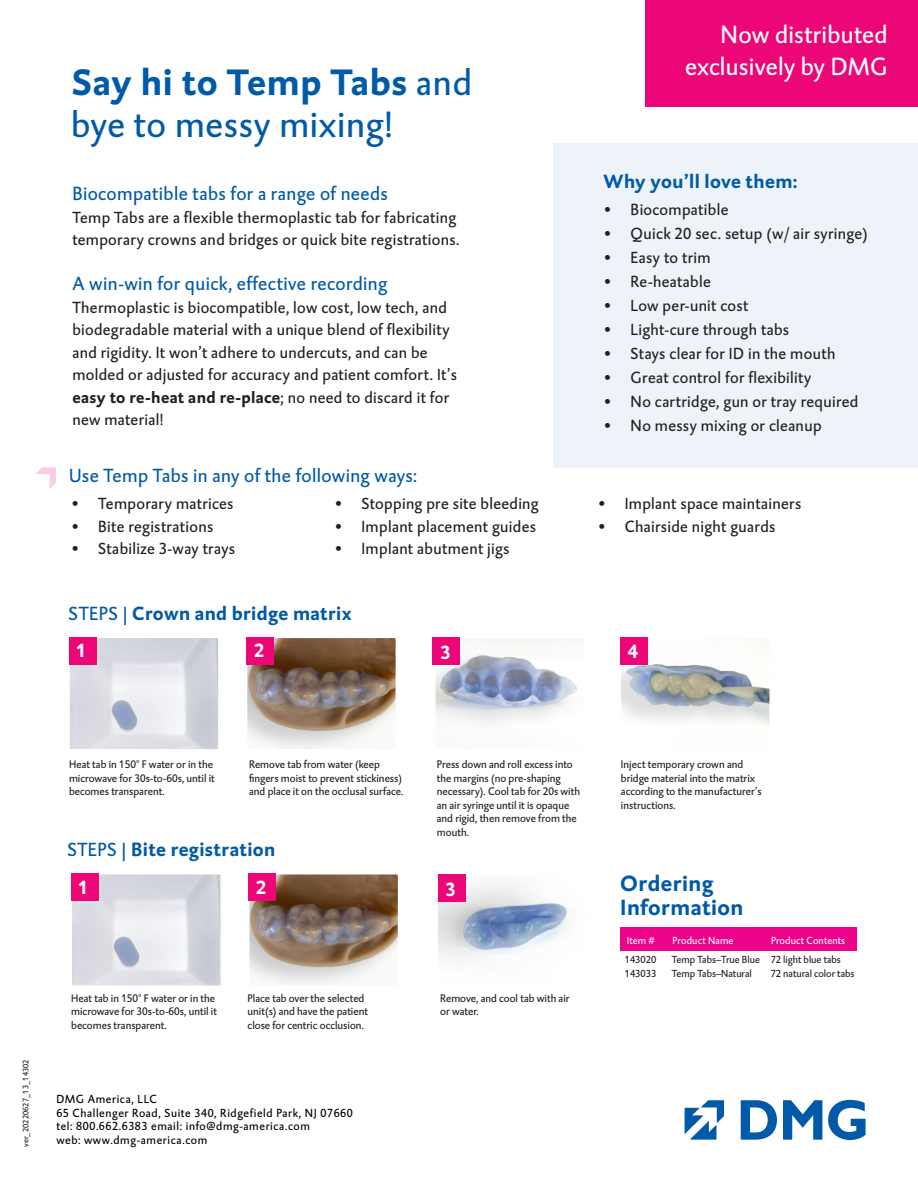
<style>
.page{position:relative;width:918px;height:1188px;background:#fff}
.page>*{position:absolute;margin:0;border:0;box-sizing:border-box;transform-origin:0 0}
.t1{font:37.5px/42px "DTL Caspari";letter-spacing:.02em;color:#015aa8}
.t2{font:25.5px "DTL Caspari";letter-spacing:.01em;color:#fff}
.t3{font:700 22.5px "DTL Caspari T";letter-spacing:.02em;color:#015aa8}
.t4{font:19.5px "DTL Caspari";letter-spacing:.02em;color:#015aa8}
.t5{font:700 19.5px "DTL Caspari";letter-spacing:.02em;color:#015aa8}
.t6{font:700 19.5px "DTL Caspari";color:#fff}
.t7{font:16.5px/22.5px "DTL Caspari";letter-spacing:.02em;color:#231f20}
.t8{font:12px "DTL Caspari";letter-spacing:.05em;color:#000}
.t9{font:11.25px/13.5px "DTL Caspari";color:#231f20}
.t10{font:10.5px "DTL Caspari";color:#231f20}
.t11{font:10.5px "DTL Caspari";letter-spacing:.01em;color:#fff}
.t12{font:8.25px "DTL Caspari";letter-spacing:.02em;color:#231f20}
.s1{font-weight:700}
.s2{font-weight:400}
</style>
<div class="page">
<svg style="left:828px;top:1100px;width:38px;height:40px"></svg>
<svg style="left:741px;top:1100px;width:36px;height:40px"></svg>
<svg style="left:783px;top:1100px;width:39px;height:40px"></svg>
<svg style="left:685px;top:1100px;width:39px;height:40px"></svg>
<div style="left:554px;top:144px;width:364px;height:324px;background:#edf3f9"></div>
<div style="left:646px;top:0;width:272px;height:106px;background:#ed0677"></div>
<div style="left:620px;top:928px;width:237px;height:23px;background:#ed028c"></div>
<svg style="left:36px;top:467px;width:20px;height:22px"></svg>
<img style="left:71px;top:640px;width:146px;height:108px">
<div style="left:68px;top:637px;width:152px;height:114px;border:2px solid #fff"></div>
<img style="left:249px;top:640px;width:145px;height:108px">
<div style="left:246px;top:637px;width:151px;height:114px;border:2px solid #fff"></div>
<img style="left:437px;top:640px;width:140px;height:83px">
<div style="left:434px;top:637px;width:152px;height:114px;border:2px solid #fff"></div>
<img style="left:623px;top:640px;width:145px;height:85px">
<div style="left:620px;top:637px;width:151px;height:114px;border:2px solid #fff"></div>
<div style="left:69px;top:637px;width:28px;height:28px;background:#ed0677"></div>
<div style="left:246px;top:637px;width:28px;height:28px;background:#ed0677"></div>
<div style="left:433px;top:637px;width:27px;height:28px;background:#ed0677"></div>
<div style="left:620px;top:637px;width:28px;height:28px;background:#ed0677"></div>
<img style="left:74px;top:876px;width:145px;height:108px">
<div style="left:71px;top:873px;width:151px;height:114px;border:2px solid #fff"></div>
<img style="left:251px;top:876px;width:145px;height:108px">
<div style="left:248px;top:873px;width:151px;height:114px;border:2px solid #fff"></div>
<img style="left:439px;top:883px;width:129px;height:76px">
<div style="left:71px;top:874px;width:28px;height:27px;background:#ed0677"></div>
<div style="left:248px;top:874px;width:28px;height:27px;background:#ed0677"></div>
<div style="left:438px;top:874px;width:28px;height:27px;background:#ed0677"></div>
<p class="t1" style="left:71px;top:61px;width:402px"><span class="s1">Say hi to Temp Tabs</span> and bye to messy mixing!</p>
<p class="t4" style="left:72px;top:181px;width:317px">Biocompatible tabs for a range of needs</p>
<p class="t7" style="left:72px;top:206px;width:389px">Temp Tabs are a flexible thermoplastic tab for fabricating temporary crowns and bridges or quick bite registrations.</p>
<p class="t4" style="left:72px;top:271px;width:316px">A win-win for quick, effective recording</p>
<p class="t7" style="left:72px;top:296px;width:386px">Thermoplastic is biocompatible, low cost, low tech, and biodegradable material with a unique blend of flexibility and rigidity. It won’t adhere to undercuts, and can be molded or adjusted for accuracy and patient comfort. It’s <span class="s1">easy to re-heat and re-place</span>; no need to discard it for new material!</p>
<p class="t4" style="left:69px;top:463px;width:350px">Use Temp Tabs in any of the following ways:</p>
<p class="t7" style="left:71px;top:492px;width:164px">• Temporary matrices</p>
<p class="t7" style="left:71px;top:515px;width:144px">• Bite registrations</p>
<p class="t7" style="left:71px;top:537px;width:165px">• Stabilize 3-way trays</p>
<p class="t7" style="left:334px;top:492px;width:206px">• Stopping pre site bleeding</p>
<p class="t7" style="left:334px;top:515px;width:203px">• Implant placement guides</p>
<p class="t7" style="left:334px;top:537px;width:177px">• Implant abutment jigs</p>
<p class="t5" style="left:69px;top:600px;width:285px"><span class="s2">STEPS |</span> Crown and bridge matrix</p>
<p class="t2" style="left:721px;top:18px;width:169px">Now distributed</p>
<p class="t2" style="left:685px;top:50px;width:204px">exclusively by DMG</p>
<p class="t5" style="left:604px;top:168px;width:195px">Why you’ll love them:</p>
<p class="t7" style="left:604px;top:198px;width:126px">• Biocompatible</p>
<p class="t7" style="left:604px;top:222px;width:266px">• Quick 20 sec. setup (w/ air syringe)</p>
<p class="t7" style="left:604px;top:246px;width:109px">• Easy to trim</p>
<p class="t7" style="left:604px;top:270px;width:109px">• Re-heatable</p>
<p class="t7" style="left:604px;top:294px;width:146px">• Low per-unit cost</p>
<p class="t7" style="left:604px;top:318px;width:187px">• Light-cure through tabs</p>
<p class="t7" style="left:604px;top:342px;width:233px">• Stays clear for ID in the mouth</p>
<p class="t7" style="left:604px;top:366px;width:209px">• Great control for flexibility</p>
<p class="t7" style="left:604px;top:390px;width:256px">• No cartridge, gun or tray required</p>
<p class="t7" style="left:604px;top:414px;width:219px">• No messy mixing or cleanup</p>
<p class="t7" style="left:598px;top:492px;width:205px">• Implant space maintainers</p>
<p class="t7" style="left:598px;top:515px;width:179px">• Chairside night guards</p>
<p class="t6" style="left:76px;top:638px;width:12px">1</p>
<p class="t6" style="left:254px;top:638px;width:12px">2</p>
<p class="t6" style="left:440px;top:639px;width:12px">3</p>
<p class="t6" style="left:628px;top:638px;width:12px">4</p>
<p class="t12" style="left:20px;top:1147px;width:89px;rotate:-90deg">ver_20220627_13_14302</p>
<p class="t9" style="left:69px;top:757px;width:147px">Heat tab in 150° F water or in the microwave for 30s-to-60s, until it becomes transparent.</p>
<p class="t9" style="left:249px;top:757px;width:156px">Remove tab from water (keep fingers moist to prevent stickiness) and place it on the occlusal surface.</p>
<p class="t9" style="left:437px;top:757px;width:145px">Press down and roll excess into the margins (no pre-shaping necessary). Cool tab for 20s with an air syringe until it is opaque and rigid, then remove from the mouth.</p>
<p class="t9" style="left:621px;top:757px;width:142px">Inject temporary crown and bridge material into the matrix according to the manufacturer’s instructions.</p>
<p class="t5" style="left:67px;top:836px;width:209px"><span class="s2">STEPS |</span> Bite registration</p>
<p class="t6" style="left:78px;top:874px;width:12px">1</p>
<p class="t6" style="left:256px;top:874px;width:12px">2</p>
<p class="t6" style="left:445px;top:876px;width:12px">3</p>
<p class="t9" style="left:71px;top:991px;width:147px">Heat tab in 150° F water or in the microwave for 30s-to-60s, until it becomes transparent.</p>
<p class="t9" style="left:248px;top:991px;width:122px">Place tab over the selected unit(s) and have the patient close for centric occlusion.</p>
<p class="t9" style="left:440px;top:991px;width:131px">Remove, and cool tab with air or water.</p>
<p class="t8" style="left:56px;top:1092px;width:102px">DMG America, LLC</p>
<p class="t8" style="left:56px;top:1105px;width:298px">65 Challenger Road, Suite 340, Ridgefield Park, NJ 07660</p>
<p class="t8" style="left:56px;top:1119px;width:255px">tel: 800.662.6383 email: info@dmg-america.com</p>
<p class="t8" style="left:56px;top:1132px;width:152px">web: www.dmg-america.com</p>
<p class="t3" style="left:620px;top:869px;width:94px">Ordering</p>
<p class="t3" style="left:620px;top:893px;width:125px">Information</p>
<p class="t11" style="left:627px;top:933px;width:29px">Item #</p>
<p class="t11" style="left:673px;top:933px;width:62px">Product Name</p>
<p class="t11" style="left:771px;top:933px;width:76px">Product Contents</p>
<p class="t10" style="left:625px;top:953px;width:33px">143020</p>
<p class="t10" style="left:625px;top:966px;width:33px">143033</p>
<p class="t10" style="left:672px;top:953px;width:90px">Temp Tabs‒True Blue</p>
<p class="t10" style="left:672px;top:966px;width:82px">Temp Tabs‒Natural</p>
<p class="t10" style="left:771px;top:953px;width:72px">72 light blue tabs</p>
<p class="t10" style="left:771px;top:966px;width:85px">72 natural color tabs</p>
</div>
